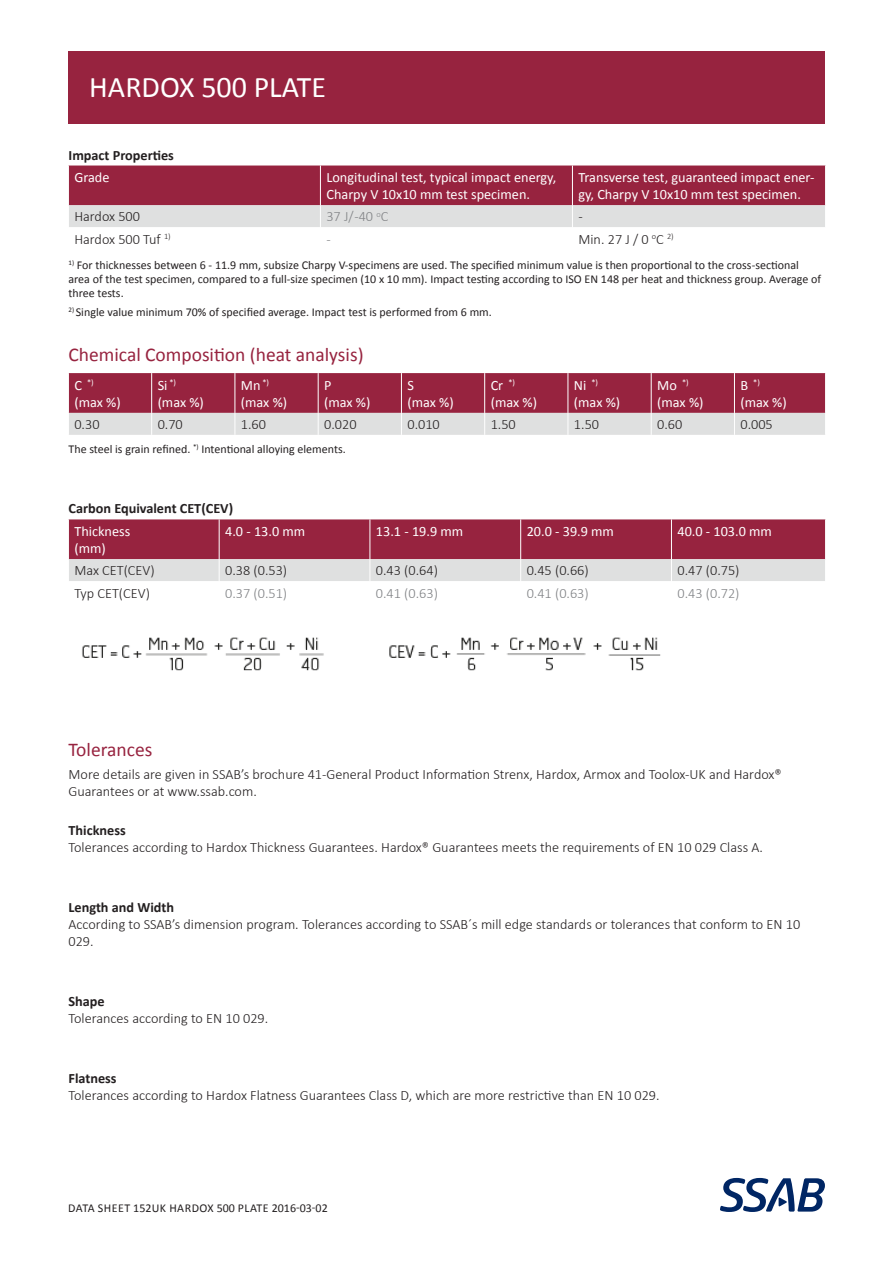
<style>
.page{position:relative;width:893px;height:1263px;background:#fff}
.page>*{position:absolute;margin:0;border:0;box-sizing:border-box;transform-origin:0 0}
.SSAB_subhead_ALL_CAP{font:30px "Calibri";color:#fff}
.SSAB_subhead_ALL_CAP-2{font:19.5px "Calibri";color:#97233f}
.SSAB_text_HermesFB_T{font:300 14.25px/17.1px "Calibri";color:#231f20}
.SSAB_table_header_ne{font:14.25px/17.1px "Calibri";color:#fff}
.SSAB_Table_cell{font:300 14.25px "Calibri";color:#231f20}
.SSAB_subhead_black_H{font:700 14.25px "Calibri";color:#231f20}
.SSAB_Table_cell-2{font:300 14.25px "Calibri";color:#808285}
.SSAB_captions_Hermes{font:12px/14.4px "Calibri";color:#231f20}
.SSAB_table_header_ne-2{font:8.25px "Calibri";color:#fff}
.s1{font-size:14.25px}
</style>
<div class="page">
<svg style="left:720px;top:1178px;width:105px;height:34px"></svg>
<div style="left:68px;top:51px;width:757px;height:73px;background:#97233f"></div>
<svg style="left:68px;top:166px;width:758px;height:61px;background:#b16779"></svg>
<svg style="left:68px;top:373px;width:758px;height:62px;background:#b2697a"></svg>
<svg style="left:68px;top:519px;width:758px;height:62px;background:#b1687a"></svg>
<img style="left:82px;top:637px;width:579px;height:34px">
<p class="SSAB_subhead_ALL_CAP" style="left:89px;top:66px;width:238px">HARDOX 500 PLATE</p>
<p class="SSAB_subhead_black_H" style="left:69px;top:145px;width:107px">Impact Properties</p>
<p class="SSAB_table_header_ne" style="left:74px;top:169px;width:37px">Grade</p>
<p class="SSAB_table_header_ne" style="left:326px;top:169px;width:231px">Longitudinal test, typical impact energy,</p>
<p class="SSAB_table_header_ne" style="left:326px;top:186px;width:205px">Charpy V 10x10 mm test specimen.</p>
<p class="SSAB_table_header_ne" style="left:578px;top:169px;width:238px">Transverse test, guaranteed impact ener&shy;gy, Charpy V 10x10 mm test specimen.</p>
<p class="SSAB_Table_cell" style="left:74px;top:208px;width:67px">Hardox 500</p>
<p class="SSAB_Table_cell-2" style="left:326px;top:208px;width:63px">37 J/ -40 <sup>o</sup>C</p>
<p class="SSAB_Table_cell" style="left:578px;top:208px;width:6px">-</p>
<p class="SSAB_Table_cell" style="left:74px;top:230px;width:98px">Hardox 500 Tuf <sup>1)</sup></p>
<p class="SSAB_Table_cell-2" style="left:326px;top:230px;width:6px">-</p>
<p class="SSAB_Table_cell" style="left:578px;top:230px;width:97px">Min. 27 J / 0 <sup>o</sup>C <sup>2)</sup></p>
<p class="SSAB_captions_Hermes" style="left:69px;top:257px;width:754px"><sup>1)</sup> For thicknesses between 6 - 11.9 mm, subsize Charpy V-specimens are used. The specified minimum value is then proportional to the cross-sectional area of the test specimen, compared to a full-size specimen (10 x 10 mm). Impact testing according to ISO EN 148 per heat and thickness group. Average of three tests.</p>
<p class="SSAB_captions_Hermes" style="left:69px;top:305px;width:425px"><sup>2)</sup> Single value minimum 70% of specified average. Impact test is performed from 6 mm.</p>
<p class="SSAB_subhead_ALL_CAP-2" style="left:69px;top:341px;width:297px">Chemical Composition (heat analysis)</p>
<p class="SSAB_table_header_ne-2" style="left:74px;top:377px;width:21px"><span class="s1">C</span> *)</p>
<p class="SSAB_table_header_ne" style="left:74px;top:393px;width:48px">(max %)</p>
<p class="SSAB_table_header_ne" style="left:158px;top:376px;width:20px">Si <sup>*)</sup></p>
<p class="SSAB_table_header_ne" style="left:158px;top:393px;width:48px">(max %)</p>
<p class="SSAB_table_header_ne" style="left:241px;top:376px;width:30px">Mn <sup>*)</sup></p>
<p class="SSAB_table_header_ne" style="left:241px;top:393px;width:48px">(max %)</p>
<p class="SSAB_table_header_ne" style="left:491px;top:376px;width:26px">Cr <sup>*)</sup></p>
<p class="SSAB_table_header_ne" style="left:491px;top:393px;width:48px">(max %)</p>
<p class="SSAB_table_header_ne" style="left:574px;top:376px;width:26px">Ni <sup>*)</sup></p>
<p class="SSAB_table_header_ne" style="left:574px;top:393px;width:48px">(max %)</p>
<p class="SSAB_table_header_ne" style="left:657px;top:376px;width:33px">Mo <sup>*)</sup></p>
<p class="SSAB_table_header_ne" style="left:657px;top:393px;width:48px">(max %)</p>
<p class="SSAB_table_header_ne-2" style="left:740px;top:377px;width:21px"><span class="s1">B</span> *)</p>
<p class="SSAB_table_header_ne" style="left:740px;top:393px;width:48px">(max %)</p>
<p class="SSAB_table_header_ne" style="left:407px;top:376px;width:8px">S</p>
<p class="SSAB_table_header_ne" style="left:407px;top:393px;width:48px">(max %)</p>
<p class="SSAB_table_header_ne" style="left:324px;top:376px;width:9px">P</p>
<p class="SSAB_table_header_ne" style="left:324px;top:393px;width:48px">(max %)</p>
<p class="SSAB_Table_cell" style="left:74px;top:415px;width:27px">0.30</p>
<p class="SSAB_Table_cell" style="left:158px;top:415px;width:27px">0.70</p>
<p class="SSAB_Table_cell" style="left:241px;top:415px;width:27px">1.60</p>
<p class="SSAB_Table_cell" style="left:324px;top:415px;width:34px">0.020</p>
<p class="SSAB_Table_cell" style="left:407px;top:415px;width:34px">0.010</p>
<p class="SSAB_Table_cell" style="left:491px;top:415px;width:27px">1.50</p>
<p class="SSAB_Table_cell" style="left:574px;top:415px;width:27px">1.50</p>
<p class="SSAB_Table_cell" style="left:657px;top:415px;width:27px">0.60</p>
<p class="SSAB_Table_cell" style="left:740px;top:415px;width:34px">0.005</p>
<p class="SSAB_captions_Hermes" style="left:69px;top:442px;width:279px">The steel is grain refined. <sup>*)</sup> Intentional alloying elements.</p>
<p class="SSAB_subhead_black_H" style="left:69px;top:499px;width:166px">Carbon Equivalent CET(CEV)</p>
<p class="SSAB_table_header_ne" style="left:74px;top:522px;width:57px">Thickness</p>
<p class="SSAB_table_header_ne" style="left:74px;top:540px;width:33px">(mm)</p>
<p class="SSAB_table_header_ne" style="left:225px;top:522px;width:82px">4.0 - 13.0 mm</p>
<p class="SSAB_table_header_ne" style="left:376px;top:522px;width:89px">13.1 - 19.9 mm</p>
<p class="SSAB_table_header_ne" style="left:527px;top:522px;width:89px">20.0 - 39.9 mm</p>
<p class="SSAB_table_header_ne" style="left:677px;top:522px;width:96px">40.0 - 103.0 mm</p>
<p class="SSAB_Table_cell" style="left:74px;top:562px;width:82px">Max CET(CEV)</p>
<p class="SSAB_Table_cell" style="left:225px;top:562px;width:64px">0.38 (0.53)</p>
<p class="SSAB_Table_cell" style="left:376px;top:562px;width:64px">0.43 (0.64)</p>
<p class="SSAB_Table_cell" style="left:527px;top:562px;width:64px">0.45 (0.66)</p>
<p class="SSAB_Table_cell" style="left:677px;top:562px;width:64px">0.47 (0.75)</p>
<p class="SSAB_Table_cell" style="left:74px;top:584px;width:77px">Typ CET(CEV)</p>
<p class="SSAB_Table_cell-2" style="left:225px;top:584px;width:64px">0.37 (0.51)</p>
<p class="SSAB_Table_cell-2" style="left:376px;top:584px;width:64px">0.41 (0.63)</p>
<p class="SSAB_Table_cell-2" style="left:527px;top:584px;width:64px">0.41 (0.63)</p>
<p class="SSAB_Table_cell-2" style="left:677px;top:584px;width:64px">0.43 (0.72)</p>
<p class="SSAB_subhead_ALL_CAP-2" style="left:69px;top:736px;width:85px">Tolerances</p>
<p class="SSAB_text_HermesFB_T" style="left:69px;top:766px;width:715px">More details are given in SSAB’s brochure 41-General Product Information Strenx, Hardox, Armox and Toolox-UK and Hardox®<br>Guarantees or at www.ssab.com.</p>
<p class="SSAB_subhead_black_H" style="left:69px;top:820px;width:59px">Thickness</p>
<p class="SSAB_text_HermesFB_T" style="left:69px;top:838px;width:696px">Tolerances according to Hardox Thickness Guarantees. Hardox® Guarantees meets the requirements of EN 10 029 Class A.</p>
<p class="SSAB_subhead_black_H" style="left:69px;top:897px;width:107px">Length and Width</p>
<p class="SSAB_text_HermesFB_T" style="left:69px;top:915px;width:733px">According to SSAB’s dimension program. Tolerances according to SSAB´s mill edge standards or tolerances that conform to EN 10<br>029.</p>
<p class="SSAB_subhead_black_H" style="left:69px;top:991px;width:38px">Shape</p>
<p class="SSAB_text_HermesFB_T" style="left:69px;top:1009px;width:201px">Tolerances according to EN 10 029.</p>
<p class="SSAB_subhead_black_H" style="left:69px;top:1068px;width:50px">Flatness</p>
<p class="SSAB_text_HermesFB_T" style="left:69px;top:1086px;width:593px">Tolerances according to Hardox Flatness Guarantees Class D, which are more restrictive than EN 10 029.</p>
<p class="SSAB_captions_Hermes" style="left:68px;top:1200px;width:261px">Data sheet 152uk H ard ox 500 plate 2016-03-02</p>
</div>
